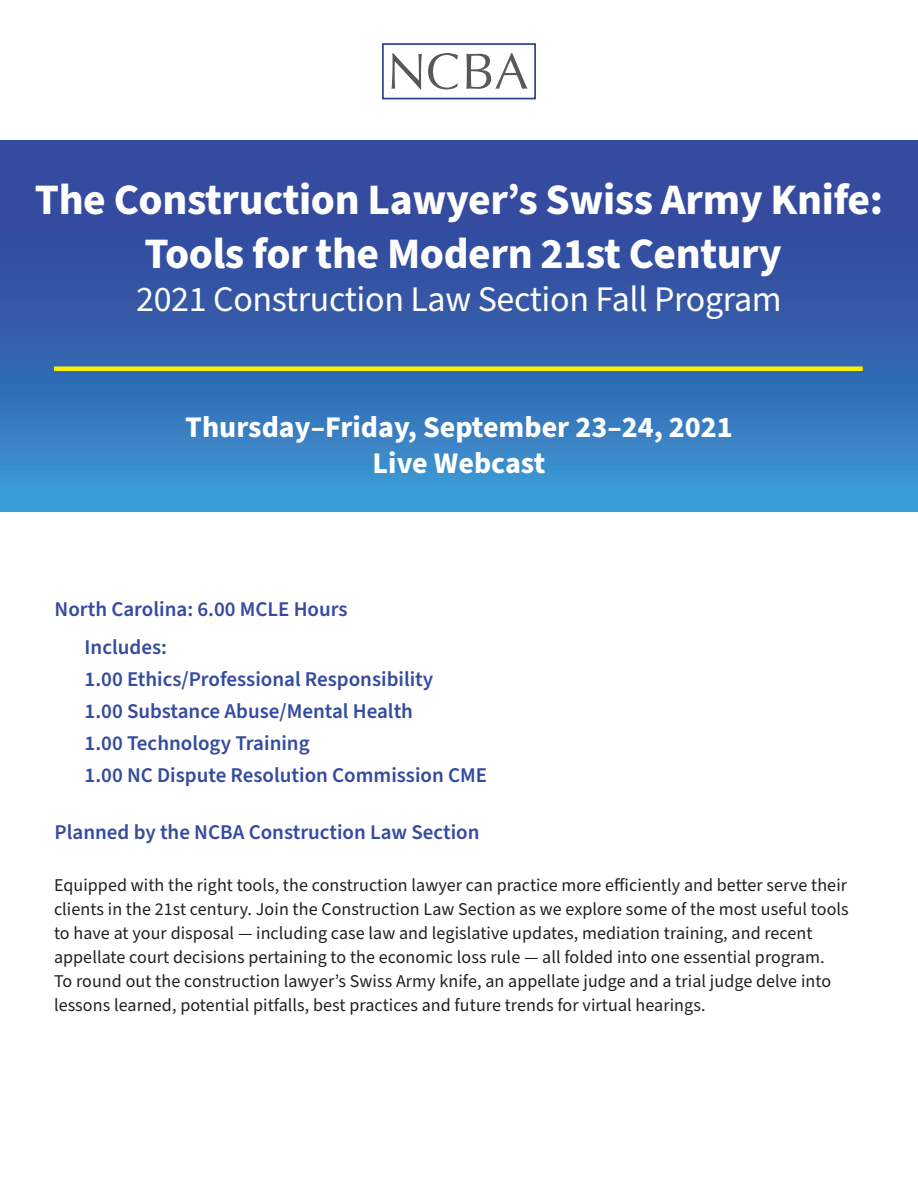
<style>
.page{position:relative;width:918px;height:1188px;background:#fff}
.page>*{position:absolute;margin:0;border:0;box-sizing:border-box;transform-origin:0 0}
.Subheads{font:700 43.5px "Source Sans Pro";letter-spacing:-.01em;color:#fff}
.Subheads-2{font:36px "Source Sans Pro";letter-spacing:-.01em;color:#fff}
.t1{font:700 30px "Source Sans Pro";color:#fff}
.t2{font:600 21px "Source Sans Pro";color:#354b9f}
.t3{font:18px/24px "Source Sans Pro";letter-spacing:.005em;color:#231f20}
</style>
<div class="page">
<svg style="left:1px;top:140px;width:917px;height:372px;background:#3565b0"></svg>
<div style="left:54px;top:366px;width:809px;height:5px;background:#fff101"></div>
<svg style="left:391px;top:53px;width:31px;height:36px"></svg>
<svg style="left:428px;top:53px;width:30px;height:36px"></svg>
<svg style="left:466px;top:53px;width:62px;height:36px"></svg>
<div style="left:382px;top:43px;width:154px;height:56px;border:2px solid #253f8e"></div>
<p class="Subheads" style="left:35px;top:170px;width:850px">The Construction Lawyer’s Swiss Army Knife:</p>
<p class="Subheads" style="left:145px;top:224px;width:639px">Tools for the Modern 21st Century</p>
<p class="Subheads-2" style="left:136px;top:275px;width:647px">2021 Construction Law Section Fall Program</p>
<p class="t1" style="left:185px;top:406px;width:549px">Thursday–Friday, September 23–24, 2021</p>
<p class="t1" style="left:373px;top:442px;width:174px">Live Webcast</p>
<p class="t2" style="left:55px;top:595px;width:295px">North Carolina: 6.00 MCLE Hours</p>
<p class="t2" style="left:85px;top:633px;width:84px">Includes:</p>
<p class="t2" style="left:85px;top:665px;width:350px">1.00 Ethics/Professional Responsibility</p>
<p class="t2" style="left:85px;top:697px;width:330px">1.00 Substance Abuse/Mental Health</p>
<p class="t2" style="left:85px;top:729px;width:227px">1.00 Technology Training</p>
<p class="t2" style="left:85px;top:761px;width:404px">1.00 NC Dispute Resolution Commission CME</p>
<p class="t2" style="left:55px;top:818px;width:426px">Planned by the NCBA Construction Law Section</p>
<p class="t3" style="left:54px;top:874px;width:796px">Equipped with the right tools, the construction lawyer can practice more efficiently and better serve their clients in the 21st century. Join the Construction Law Section as we explore some of the most useful tools to have at your disposal — including case law and legislative updates, mediation training, and recent appellate court decisions pertaining to the economic loss rule — all folded into one essential program.<br>To round out the construction lawyer’s Swiss Army knife, an appellate judge and a trial judge delve into lessons learned, potential pitfalls, best practices and future trends for virtual hearings.</p>
</div>
